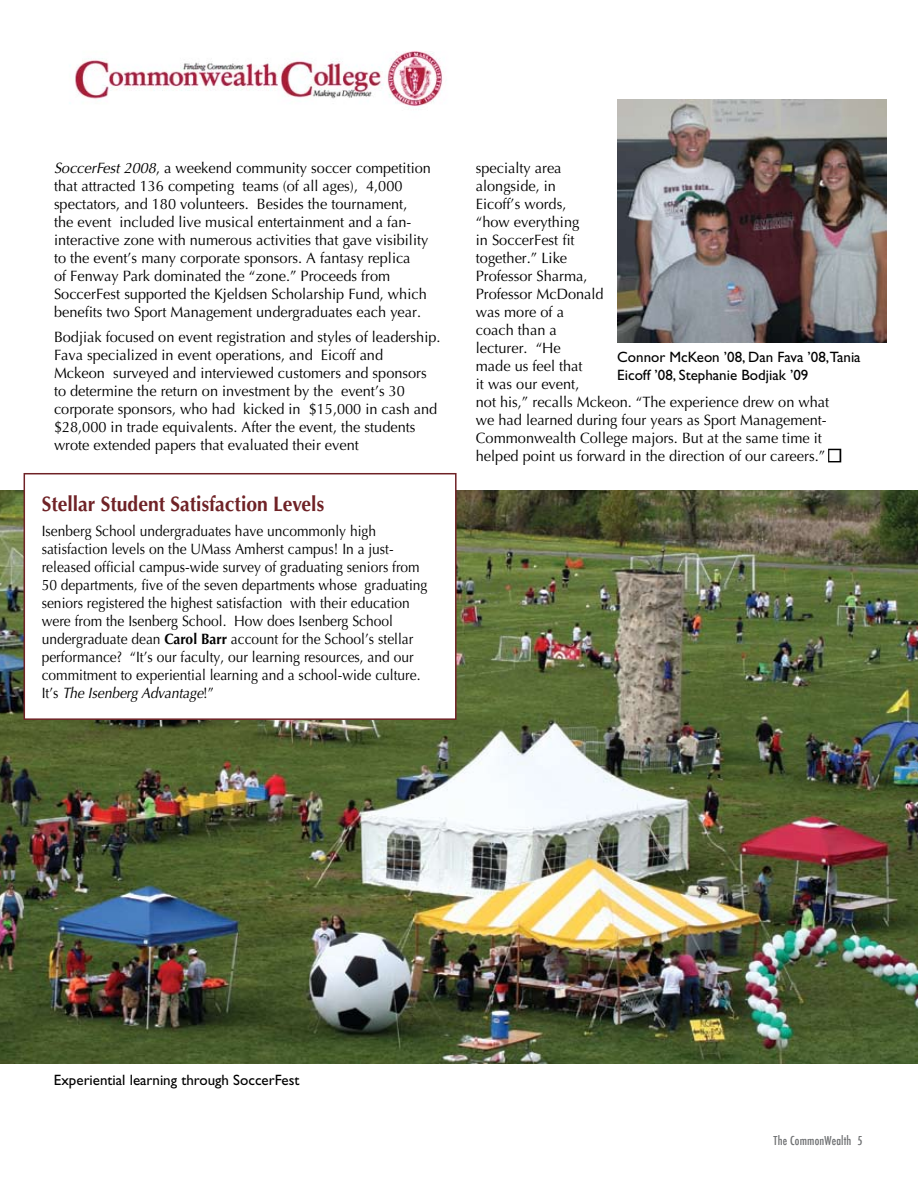
<style>
.page{position:relative;width:918px;height:1188px;background:#fff}
.page>*{position:absolute;margin:0;border:0;box-sizing:border-box;transform-origin:0 0}
.t1{font:700 21px "Optima";color:#6f2226;scale:.92 1}
.t2{font:15px/18px "Optima";color:#000}
.t3{font:15px/18px "Optima";color:#000;scale:.92 1}
.t4{font:15px/18px "Gill Sans";color:#000}
.t5{font:500 condensed 12px "Futura";letter-spacing:.015em;color:#6d6f71}
.s1{font-style:italic}
.s2{font-weight:700}
.s3{font-family:"Monotype Sorts";color:#fff}
</style>
<div class="page">
<img style="left:0;top:490px;width:918px;height:574px">
<div style="left:24px;top:473px;width:433px;height:247px;background:#fff;border:2px solid #6f2226"></div>
<div style="left:828px;top:449px;width:13px;height:13px;border:3px solid #000"></div>
<img style="left:617px;top:99px;width:270px;height:243px">
<img style="left:69px;top:51px;width:374px;height:58px">
<p class="t2" style="left:54px;top:159px;width:378px"><span class="s1">SoccerFest 2008</span>, a weekend community soccer competition that attracted 136 competing teams (of all ages), 4,000 spectators, and 180 volunteers. Besides the tournament,<br>the event included live musical entertainment and a fan&shy;interactive zone with numerous activities that gave visibility to the event’s many corporate sponsors. A fantasy replica<br>of Fenway Park dominated the “zone.” Proceeds from SoccerFest supported the Kjeldsen Scholarship Fund, which benefits two Sport Management undergraduates each year.</p>
<p class="t2" style="left:54px;top:328px;width:388px">Bodjiak focused on event registration and styles of leadership.<br>Fava specialized in event operations, and Eicoff and<br>Mckeon surveyed and interviewed customers and sponsors to determine the return on investment by the event’s 30 corporate sponsors, who had kicked in $15,000 in cash and $28,000 in trade equivalents. After the event, the students wrote extended papers that evaluated their event</p>
<h1 class="t1" style="left:42px;top:492px;width:309px">Stellar Student Satisfaction Levels</h1>
<p class="t3" style="left:42px;top:522px;width:421px">Isenberg School undergraduates have uncommonly high satisfaction levels on the UMass Amherst campus! In a just&shy;released official campus-wide survey of graduating seniors from 50 departments, five of the seven departments whose graduating seniors registered the highest satisfaction with their education were from the Isenberg School. How does Isenberg School undergraduate dean <span class="s2">Carol Barr</span> account for the School’s stellar performance? “It’s our faculty, our learning resources, and our commitment to experiential learning and a school-wide culture.<br>It’s <span class="s1">The Isenberg Advantage</span>!”</p>
<p class="t2" style="left:476px;top:159px;width:366px">specialty area<br>alongside, in<br>Eicoff’s words,<br>“how everything<br>in SoccerFest fit<br>together.” Like<br>Professor Sharma,<br>Professor McDonald<br>was more of a<br>coach than a<br>lecturer. “He<br>made us feel that<br>it was our event,<br>not his,” recalls Mckeon. “The experience drew on what we had learned during four years as Sport Management-<br>Commonwealth College majors. But at the same time it helped point us forward in the direction of our careers.” <span class="s3">n</span></p>
<p class="t4" style="left:617px;top:348px;width:245px">Connor McKeon ’08, Dan Fava ’08,Tania<br>Eicoff ’08, Stephanie Bodjiak ’09</p>
<p class="t4" style="left:54px;top:1071px;width:247px">Experiential learning through SoccerFest</p>
<p class="t5" style="left:774px;top:1133px;width:90px">The CommonWealth 5</p>
</div>
